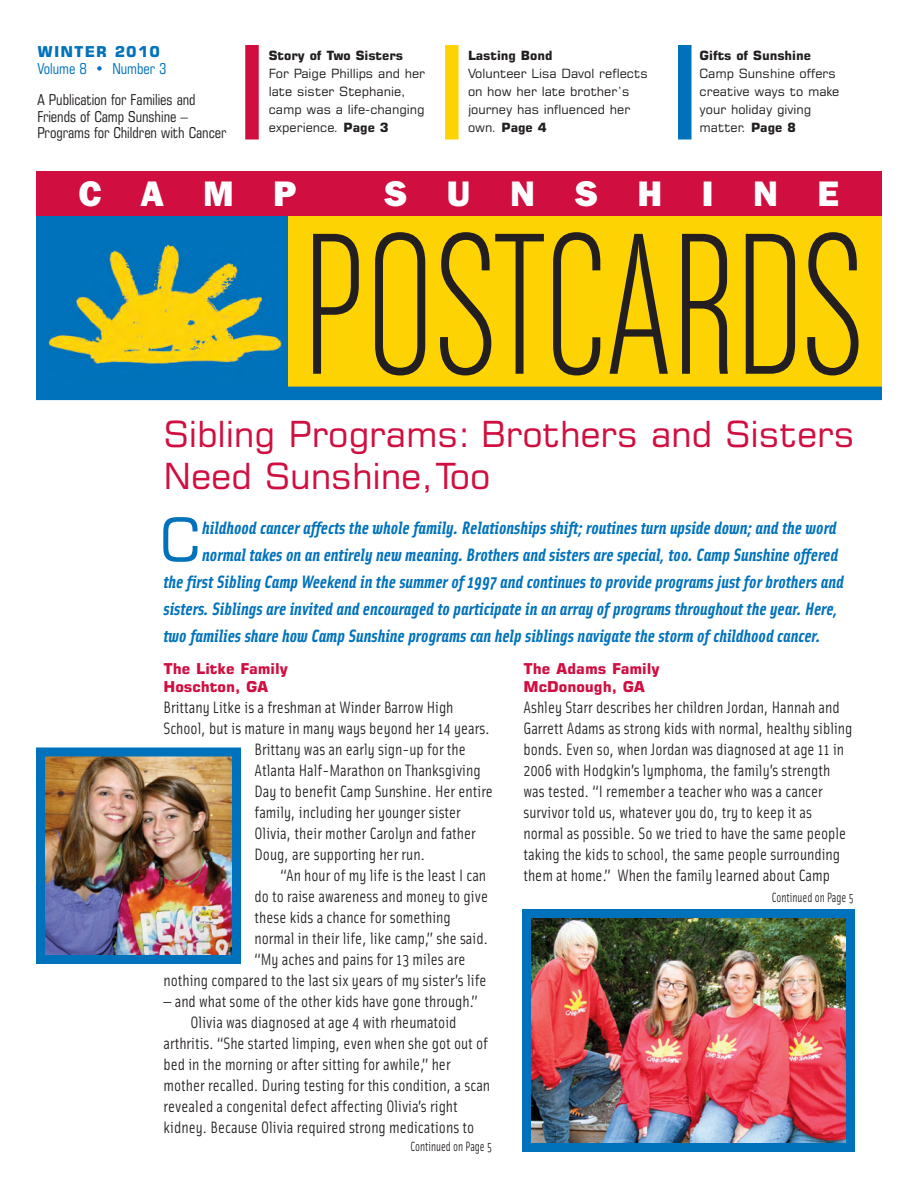
<style>
.page{position:relative;width:918px;height:1188px;background:#fff}
.page>*{position:absolute;margin:0;border:0;box-sizing:border-box;transform-origin:0 0}
.t1{font:214.5px "Chalet Comprime Milan Sixty";letter-spacing:.005em;color:#231f20}
.t2{font:60px "Square 721 BT";color:#0072bc}
.t3{font:36px/42px "Square 721 BT";letter-spacing:-.005em;color:#d10e40}
.t4{font:800 35.25px "Franklin Gothic IT Cby BT";letter-spacing:1.12em;color:#fff}
.t5{font:italic 700 18px "Solex";color:#0072bc}
.t6{font:16.5px/21px "Solex";color:#231f20}
.t7{font:condensed 15px/16.5px "Square 721 BT";color:#231f20}
.t8{font:700 15px/18px "Square 721 BT";color:#d10e40}
.t9{font:condensed 15px "Square 721 BT";color:#0072bc}
.t10{font:700 15px "Square 721 BT";letter-spacing:.07em;color:#0072bc}
.t11{font:13.5px "Solex";color:#231f20;scale:.85 1}
.t12{font:12.75px/18px "Square 721 BT";color:#231f20}
.t13{font:700 12.75px "Square 721 BT";color:#231f20}
.s1{font-weight:700}
</style>
<div class="page">
<div style="left:36px;top:210px;width:253px;height:185px;background:#0072bc"></div>
<img style="left:49px;top:245px;width:234px;height:120px">
<div style="left:288px;top:215px;width:594px;height:179px;background:#fed304"></div>
<div style="left:36px;top:171px;width:846px;height:44px;background:#d10e40"></div>
<div style="left:245px;top:45px;width:14px;height:95px;background:#d10e40"></div>
<div style="left:445px;top:45px;width:14px;height:94px;background:#fed304"></div>
<div style="left:678px;top:45px;width:14px;height:95px;background:#0072bc"></div>
<div style="left:36px;top:387px;width:846px;height:13px;background:#0072bc"></div>
<img style="left:46px;top:757px;width:185px;height:197px">
<div style="left:36px;top:747px;width:205px;height:217px;border:9px solid #0072bc"></div>
<img style="left:532px;top:919px;width:313px;height:223px">
<div style="left:522px;top:909px;width:333px;height:243px;border:9px solid #0072bc"></div>
<p class="t10" style="left:38px;top:46px;width:124px">WINTER 2010</p>
<p class="t9" style="left:38px;top:63px;width:131px">Volume 8 • Number 3</p>
<p class="t7" style="left:38px;top:93px;width:190px">A Publication for Families and<br>Friends of Camp Sunshine –<br>Programs for Children with Cancer</p>
<p class="t13" style="left:269px;top:51px;width:136px">Story of Two Sisters</p>
<p class="t12" style="left:269px;top:66px;width:158px">For Paige Phillips and her late sister Stephanie, camp was a life-changing experience. <span class="s1">Page 3</span></p>
<p class="t13" style="left:468px;top:51px;width:86px">Lasting Bond</p>
<p class="t12" style="left:468px;top:66px;width:181px">Volunteer Lisa Davol reflects on how her late brother’s journey has influenced her own. <span class="s1">Page 4</span></p>
<p class="t13" style="left:700px;top:51px;width:113px">Gifts of Sunshine</p>
<p class="t12" style="left:700px;top:66px;width:141px">Camp Sunshine offers creative ways to make your holiday giving matter. <span class="s1">Page 8</span></p>
<h3 class="t4" style="left:78px;top:181px;width:220px">CAMP</h3>
<h3 class="t4" style="left:384px;top:181px;width:457px">SUNSHINE</h3>
<h1 class="t1" style="left:302px;top:174px;width:564px">POSTCARDS</h1>
<h3 class="t3" style="left:164px;top:416px;width:693px">Sibling Programs: Brothers and Sisters<br>Need Sunshine,Too</h3>
<p class="t5" style="left:202px;top:517px;width:636px">hildhood cancer affects the whole family. Relationships shift; routines turn upside down; and the word</p>
<p class="t5" style="left:202px;top:544px;width:637px">normal takes on an entirely new meaning. Brothers and sisters are special, too. Camp Sunshine offered</p>
<p class="t5" style="left:164px;top:571px;width:682px">the first Sibling Camp Weekend in the summer of 1997 and continues to provide programs just for brothers and</p>
<p class="t5" style="left:164px;top:598px;width:676px">sisters. Siblings are invited and encouraged to participate in an array of programs throughout the year. Here,</p>
<p class="t5" style="left:164px;top:625px;width:659px">two families share how Camp Sunshine programs can help siblings navigate the storm of childhood cancer.</p>
<h2 class="t2" style="left:159px;top:518px;width:42px">C</h2>
<p class="t8" style="left:164px;top:661px;width:126px">The Litke Family<br>Hoschton, GA</p>
<p class="t6" style="left:164px;top:697px;width:291px">Brittany Litke is a freshman at Winder Barrow High</p>
<p class="t6" style="left:164px;top:718px;width:328px">School, but is mature in many ways beyond her 14 years.</p>
<p class="t6" style="left:254px;top:739px;width:213px">Brittany was an early sign-up for the</p>
<p class="t6" style="left:254px;top:760px;width:228px">Atlanta Half-Marathon on Thanksgiving</p>
<p class="t6" style="left:254px;top:781px;width:240px">Day to benefit Camp Sunshine. Her entire</p>
<p class="t6" style="left:254px;top:802px;width:208px">family, including her younger sister</p>
<p class="t6" style="left:254px;top:823px;width:223px">Olivia, their mother Carolyn and father</p>
<p class="t6" style="left:254px;top:844px;width:172px">Doug, are supporting her run.</p>
<p class="t6" style="left:281px;top:865px;width:207px">“An hour of my life is the least I can</p>
<p class="t6" style="left:255px;top:886px;width:235px">do to raise awareness and money to give</p>
<p class="t6" style="left:255px;top:907px;width:198px">these kids a chance for something</p>
<p class="t6" style="left:255px;top:928px;width:235px">normal in their life, like camp,” she said.</p>
<p class="t6" style="left:255px;top:949px;width:212px">“My aches and pains for 13 miles are</p>
<p class="t6" style="left:164px;top:970px;width:325px">nothing compared to the last six years of my sister’s life</p>
<p class="t6" style="left:164px;top:991px;width:316px">— and what some of the other kids have gone through.”</p>
<p class="t6" style="left:191px;top:1012px;width:267px">Olivia was diagnosed at age 4 with rheumatoid</p>
<p class="t6" style="left:164px;top:1033px;width:326px">arthritis. “She started limping, even when she got out of</p>
<p class="t6" style="left:164px;top:1054px;width:289px">bed in the morning or after sitting for awhile,” her</p>
<p class="t6" style="left:164px;top:1075px;width:328px">mother recalled. During testing for this condition, a scan</p>
<p class="t6" style="left:164px;top:1096px;width:296px">revealed a congenital defect affecting Olivia’s right</p>
<p class="t6" style="left:164px;top:1117px;width:312px">kidney. Because Olivia required strong medications to</p>
<p class="t11" style="left:410px;top:1138px;width:98px">Continued on Page 5</p>
<p class="t8" style="left:524px;top:661px;width:138px">The Adams Family<br>McDonough, GA</p>
<p class="t6" style="left:524px;top:697px;width:331px">Ashley Starr describes her children Jordan, Hannah and Garrett Adams as strong kids with normal, healthy sibling bonds. Even so, when Jordan was diagnosed at age 11 in 2006 with Hodgkin’s lymphoma, the family’s strength was tested. “I remember a teacher who was a cancer survivor told us, whatever you do, try to keep it as normal as possible. So we tried to have the same people taking the kids to school, the same people surrounding them at home.” When the family learned about Camp</p>
<p class="t11" style="left:772px;top:889px;width:98px">Continued on Page 5</p>
</div>
